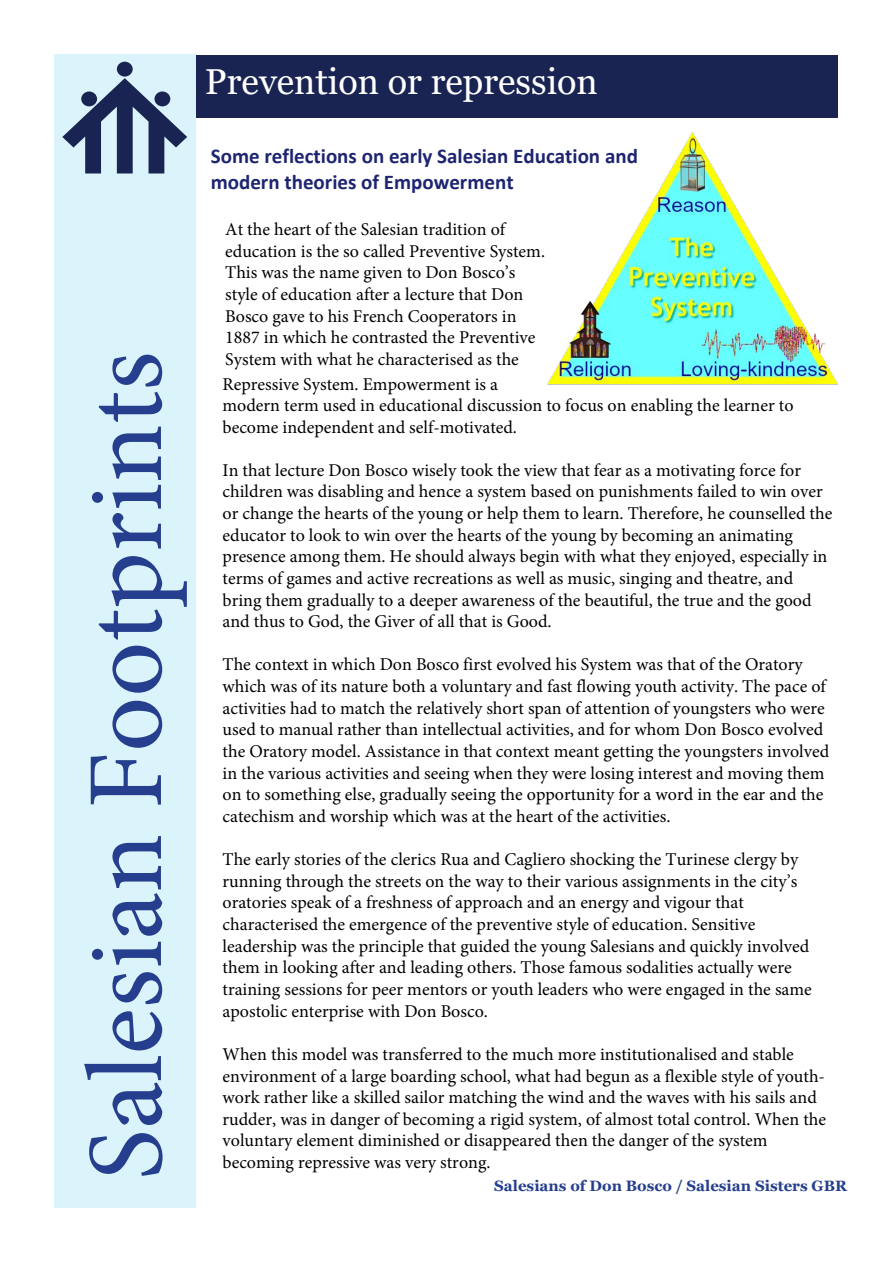
<style>
.page{position:relative;width:893px;height:1263px;background:#fff}
.page>*{position:absolute;margin:0;border:0;box-sizing:border-box;transform-origin:0 0}
.t1{font:108px "Minion Pro";color:#253f8e}
.t2{font:36px "Georgia";color:#fff}
.t3{font:700 21px/25.2px "Calibri";color:#1d2470}
.t4{font:18px/21.6px "Minion Pro";color:#000}
.t5{font:700 15px "Georgia";color:#253f8e}
</style>
<div class="page">
<div style="left:54px;top:54px;width:142px;height:1153px;background:#dbf3fa"></div>
<div style="left:117px;top:62px;width:16px;height:15px;background:#1a2452;border-radius:50%"></div>
<svg style="left:62px;top:78px;width:125px;height:95px"></svg>
<div style="left:196px;top:56px;width:641px;height:62px;background:#1a2452"></div>
<img style="left:547px;top:132px;width:290px;height:253px">
<p class="t1" style="left:54px;top:1180px;width:830px;rotate:-90deg">Salesian Footprints</p>
<p class="t2" style="left:205px;top:60px;width:395px">Prevention or repression</p>
<p class="t3" style="left:211px;top:144px;width:429px">Some reflections on early Salesian Education and modern theories of Empowerment</p>
<p class="t4" style="left:225px;top:219px;width:321px">At the heart of the Salesian tradition of education is the so called Preventive System.<br>This was the name given to Don Bosco’s style of education after a lecture that Don Bosco gave to his French Cooperators in 1887 in which he contrasted the Preventive System with what he characterised as the</p>
<p class="t4" style="left:223px;top:373px;width:572px">Repressive System. Empowerment is a<br>modern term used in educational discussion to focus on enabling the learner to become independent and self-motivated.</p>
<p class="t4" style="left:223px;top:459px;width:611px">In that lecture Don Bosco wisely took the view that fear as a motivating force for children was disabling and hence a system based on punishments failed to win over or change the hearts of the young or help them to learn. Therefore, he counselled the educator to look to win over the hearts of the young by becoming an animating presence among them. He should always begin with what they enjoyed, especially in terms of games and active recreations as well as music, singing and theatre, and bring them gradually to a deeper awareness of the beautiful, the true and the good and thus to God, the Giver of all that is Good.</p>
<p class="t4" style="left:223px;top:654px;width:608px">The context in which Don Bosco first evolved his System was that of the Oratory which was of its nature both a voluntary and fast flowing youth activity. The pace of activities had to match the relatively short span of attention of youngsters who were used to manual rather than intellectual activities, and for whom Don Bosco evolved the Oratory model. Assistance in that context meant getting the youngsters involved in the various activities and seeing when they were losing interest and moving them on to something else, gradually seeing the opportunity for a word in the ear and the catechism and worship which was at the heart of the activities.</p>
<p class="t4" style="left:223px;top:849px;width:591px">The early stories of the clerics Rua and Cagliero shocking the Turinese clergy by running through the streets on the way to their various assignments in the city’s oratories speak of a freshness of approach and an energy and vigour that characterised the emergence of the preventive style of education. Sensitive leadership was the principle that guided the young Salesians and quickly involved them in looking after and leading others. Those famous sodalities actually were training sessions for peer mentors or youth leaders who were engaged in the same apostolic enterprise with Don Bosco.</p>
<p class="t4" style="left:223px;top:1043px;width:605px">When this model was transferred to the much more institutionalised and stable environment of a large boarding school, what had begun as a flexible style of youth&shy;work rather like a skilled sailor matching the wind and the waves with his sails and rudder, was in danger of becoming a rigid system, of almost total control. When the voluntary element diminished or disappeared then the danger of the system becoming repressive was very strong.</p>
<p class="t5" style="left:494px;top:1176px;width:354px">Salesians of Don Bosco / Salesian Sisters GBR</p>
</div>
